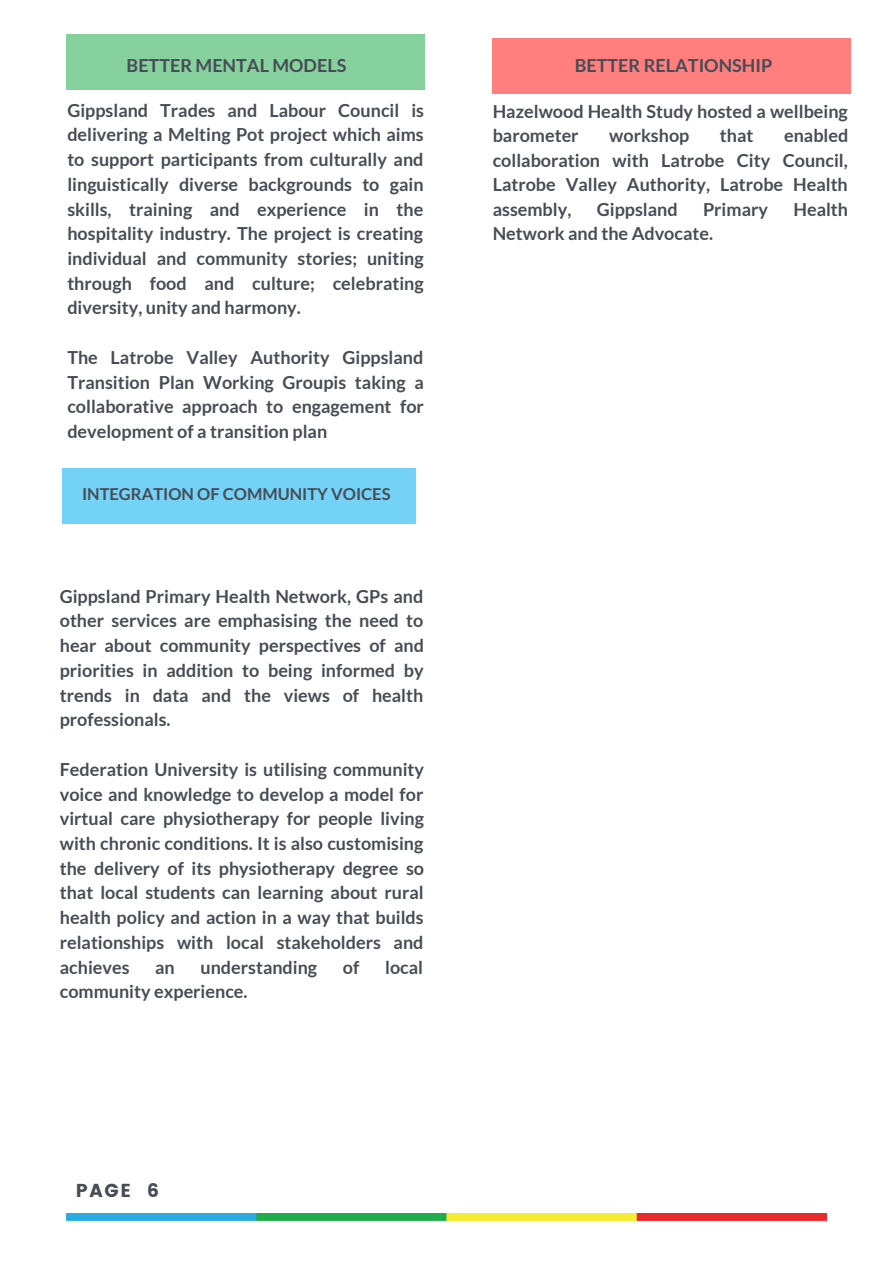
<style>
.page{position:relative;width:893px;height:1264px;background:#fff}
.page>*{position:absolute;margin:0;border:0;box-sizing:border-box;transform-origin:0 0}
.t1{font:18.75px "Poppins";color:#474c55}
.t2{font:700 18px/24.8px "Lato";color:#474c55;text-align:justify}
.t3{font:700 16.5px "Lato";color:#474c55}
</style>
<div class="page">
<div style="left:492px;top:39px;width:358px;height:55px;background:#ff7f7f"></div>
<div style="left:66px;top:34px;width:358px;height:55px;background:#85d09d"></div>
<img style="left:66px;top:1213px;width:760px;height:7px">
<div style="left:62px;top:468px;width:354px;height:55px;background:#74d2f6"></div>
<p class="t2" style="left:127px;top:52px;width:221px">BETTER MENTAL MODELS</p>
<p class="t2" style="left:67px;top:97px;width:358px">Gippsland Trades and Labour Council is delivering a Melting Pot project which aims to support participants from culturally and linguistically diverse backgrounds to gain skills, training and experience in the hospitality industry. The project is creating individual and community stories; uniting through food and culture; celebrating diversity, unity and harmony.</p>
<p class="t2" style="left:67px;top:344px;width:358px">The Latrobe Valley Authority Gippsland Transition Plan Working Groupis taking a collaborative approach to engagement for development of a transition plan</p>
<p class="t3" style="left:82px;top:484px;width:310px">INTEGRATION OF COMMUNITY VOICES</p>
<p class="t2" style="left:60px;top:583px;width:365px">Gippsland Primary Health Network, GPs and other services are emphasising the need to hear about community perspectives of and priorities in addition to being informed by trends in data and the views of health professionals.</p>
<p class="t2" style="left:60px;top:756px;width:366px">Federation University is utilising community voice and knowledge to develop a model for virtual care physiotherapy for people living with chronic conditions. It is also customising the delivery of its physiotherapy degree so that local students can learning about rural health policy and action in a way that builds relationships with local stakeholders and achieves</p>
<p class="t2" style="left:155px;top:954px;width:21px">an</p>
<p class="t2" style="left:200px;top:954px;width:118px">understanding</p>
<p class="t2" style="left:343px;top:954px;width:18px">of</p>
<p class="t2" style="left:385px;top:954px;width:39px">local</p>
<p class="t2" style="left:60px;top:979px;width:189px">community experience.</p>
<p class="t2" style="left:574px;top:53px;width:199px">BETTER RELATIONSHIP</p>
<p class="t2" style="left:492px;top:99px;width:356px">Hazelwood Health Study hosted a wellbeing barometer</p>
<p class="t2" style="left:492px;top:123px;width:357px;text-indent:291px">enabled collaboration with Latrobe City Council, Latrobe Valley Authority, Latrobe Health assembly,</p>
<p class="t2" style="left:609px;top:123px;width:82px">workshop</p>
<p class="t2" style="left:720px;top:123px;width:35px">that</p>
<p class="t2" style="left:596px;top:196px;width:82px">Gippsland</p>
<p class="t2" style="left:703px;top:196px;width:66px">Primary</p>
<p class="t2" style="left:793px;top:196px;width:56px">Health</p>
<p class="t2" style="left:492px;top:220px;width:222px">Network and the Advocate.</p>
<p class="t1" style="left:76px;top:1179px;width:85px">PAGE 6</p>
</div>
